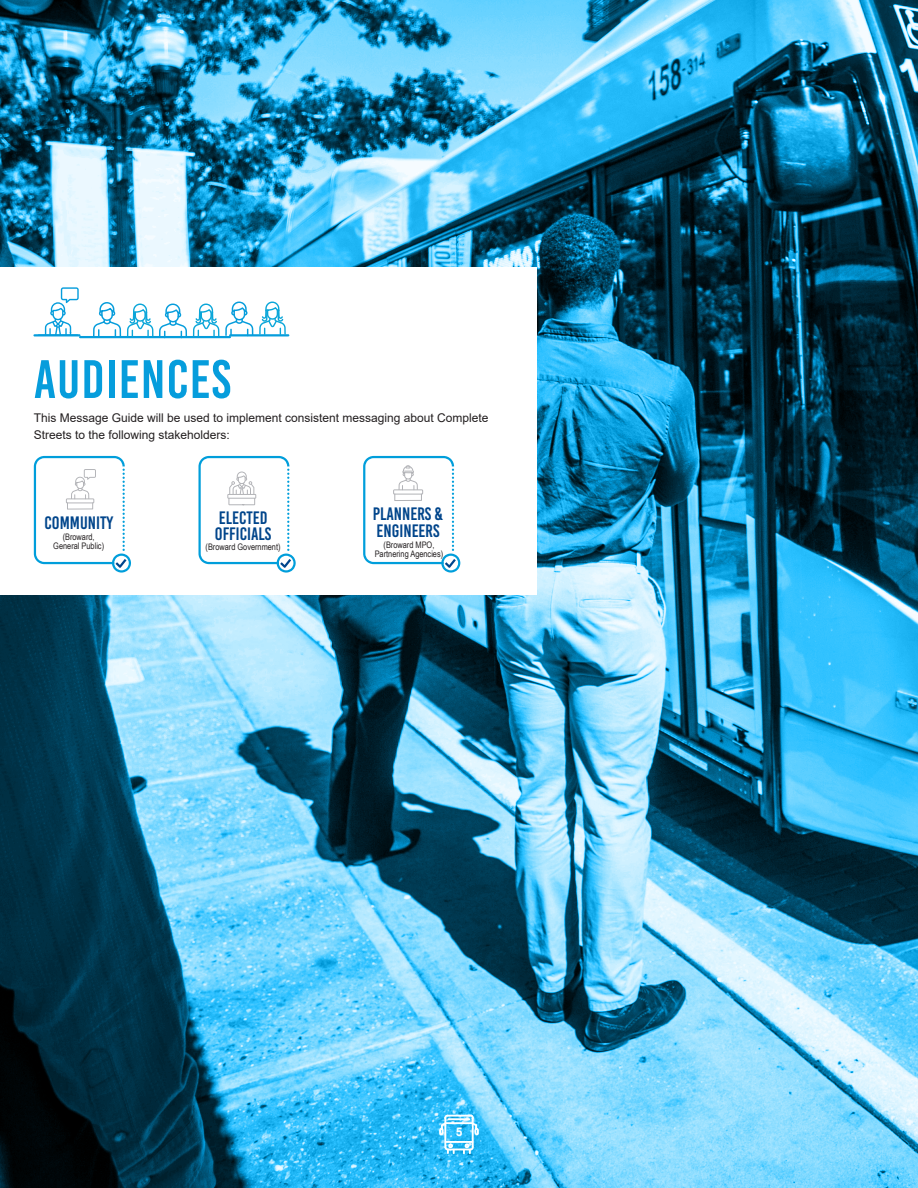
<style>
.page{position:relative;width:918px;height:1188px;background:#fff}
.page>*{position:absolute;margin:0;border:0;box-sizing:border-box;transform-origin:0 0}
.t1{font:54px "Bebas Kai";letter-spacing:.02em;color:#069ddc}
.t2{font:18px/16.5px "Bebas Kai";color:#01458b}
.Body_Text{font:12px/16.5px "Arial";color:#231f20}
.Key_Messages-Body{font:700 12px "Arial";color:#fff}
.Body_Text-2{font:9px/9px "Arial Narrow";color:#231f20;text-align:center}
</style>
<div class="page">
<img style="left:0;top:0;width:918px;height:1188px">
<div style="left:0;top:268px;width:537px;height:327px;background:#fff"></div>
<svg style="left:34px;top:456px;width:97px;height:117px"></svg>
<svg style="left:198px;top:456px;width:98px;height:117px"></svg>
<svg style="left:363px;top:456px;width:97px;height:117px"></svg>
<hr style="left:34px;top:334px;width:45px;height:2px;background:#069ddc">
<hr style="left:230px;top:334px;width:58px;height:2px;background:#069ddc">
<hr style="left:80px;top:336px;width:150px;height:2px;background:#069ddc">
<svg style="left:93px;top:302px;width:28px;height:34px"></svg>
<svg style="left:159px;top:304px;width:28px;height:32px"></svg>
<svg style="left:225px;top:302px;width:28px;height:34px"></svg>
<svg style="left:127px;top:304px;width:26px;height:32px"></svg>
<svg style="left:193px;top:304px;width:26px;height:32px"></svg>
<svg style="left:259px;top:302px;width:27px;height:33px"></svg>
<svg style="left:44px;top:287px;width:35px;height:47px"></svg>
<svg style="left:439px;top:1115px;width:40px;height:39px"></svg>
<h1 class="t1" style="left:34px;top:350px;width:199px">AUDIENCES</h1>
<p class="Body_Text" style="left:34px;top:410px;width:456px">This Message Guide will be used to implement consistent messaging about Complete<br>Streets to the following stakeholders:</p>
<p class="t2" style="left:45px;top:514px;width:70px">COMMUNITY</p>
<p class="Body_Text-2" style="left:53px;top:532px;width:52px">(Broward,<br>General Public)</p>
<p class="t2" style="left:215px;top:509px;width:58px">ELECTED<br>OFFICIALS</p>
<p class="Body_Text-2" style="left:206px;top:542px;width:77px">(Broward Government)</p>
<p class="t2" style="left:373px;top:506px;width:72px">PLANNERS &amp;<br>ENGINEERS</p>
<p class="Body_Text-2" style="left:375px;top:540px;width:70px">(Broward MPO,<br>Partnering Agencies)</p>
<p class="Key_Messages-Body" style="left:456px;top:1124px;width:8px">5</p>
</div>
